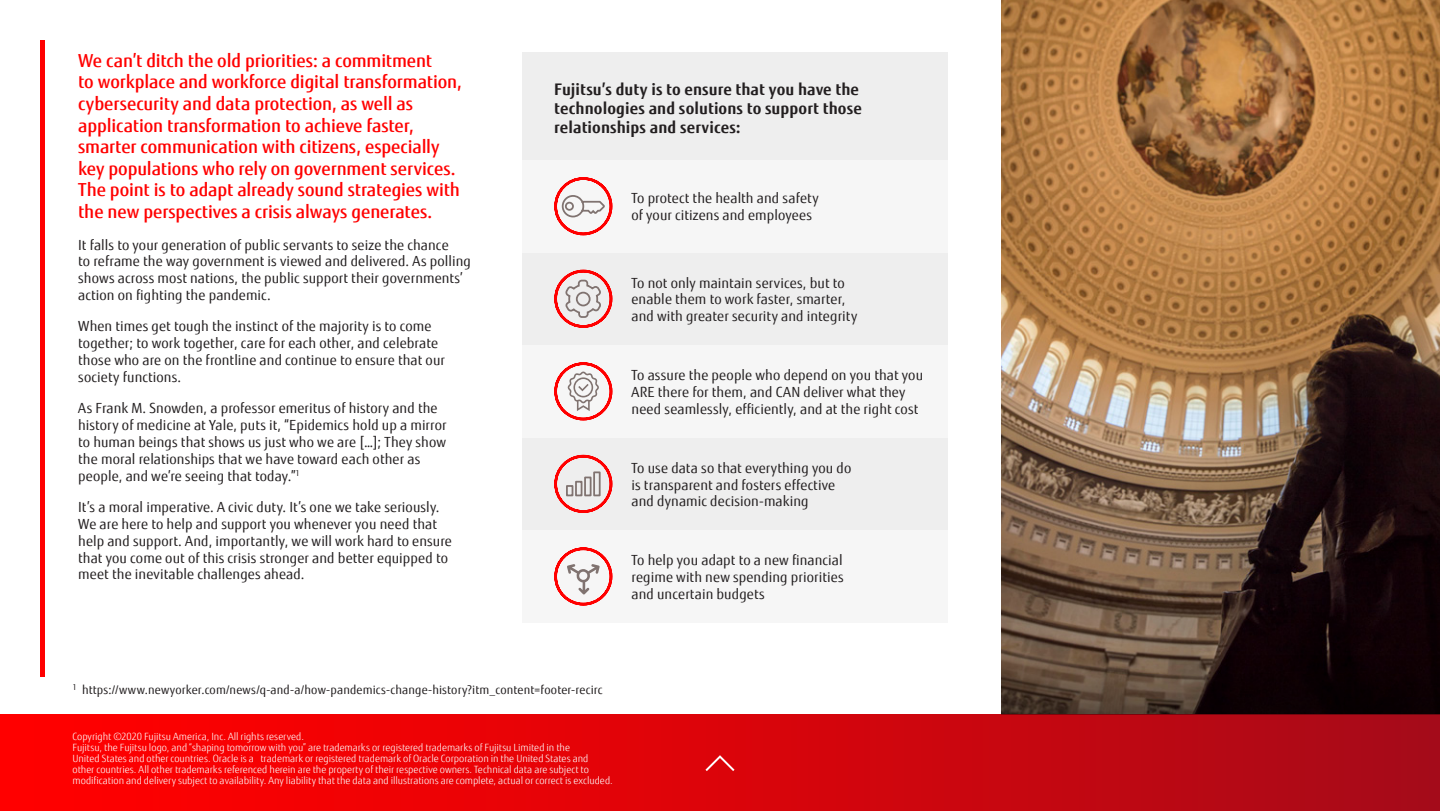
<style>
.page{position:relative;width:1440px;height:811px;background:#fff}
.page>*{position:absolute;margin:0;border:0;box-sizing:border-box;transform-origin:0 0}
.t1{font:500 18px/21.6px "Fujitsu Sans";letter-spacing:-.005em;color:#f00}
.t2{font:700 16px/19.2px "Fujitsu Sans";letter-spacing:.005em;color:#231f20}
.t3{font:14px/16.8px "Fujitsu Sans";letter-spacing:.01em;color:#231f20}
.t4{font:12px "Fujitsu Sans";letter-spacing:.015em;color:#231f20}
.t5{font:300 10px/11px "Fujitsu Sans";letter-spacing:-.005em;color:#fff}
</style>
<div class="page">
<img style="left:1002px;top:0;width:438px;height:624px">
<div style="left:0;top:714px;width:1440px;height:97px;background:linear-gradient(to right,#f00,#a90a18)"></div>
<div style="left:523px;top:52px;width:425px;height:571px;background:#eee"></div>
<div style="left:523px;top:530px;width:425px;height:93px;background:#f6f6f6"></div>
<div style="left:523px;top:345px;width:425px;height:92px;background:#f6f6f6"></div>
<div style="left:523px;top:160px;width:425px;height:92px;background:#f6f6f6"></div>
<svg style="left:554px;top:177px;width:59px;height:59px"></svg>
<svg style="left:554px;top:269px;width:59px;height:59px"></svg>
<svg style="left:554px;top:454px;width:59px;height:59px"></svg>
<div style="left:566px;top:485px;width:7px;height:11px;border:2px solid #807370"></div>
<div style="left:575px;top:481px;width:7px;height:15px;border:2px solid #807370"></div>
<div style="left:584px;top:476px;width:8px;height:20px;border:2px solid #807370"></div>
<div style="left:593px;top:471px;width:8px;height:25px;border:2px solid #807370"></div>
<svg style="left:554px;top:362px;width:59px;height:59px"></svg>
<svg style="left:554px;top:547px;width:59px;height:59px"></svg>
<hr style="left:41px;top:41px;width:4px;height:635px;background:#f00">
<svg style="left:703px;top:754px;width:34px;height:19px"></svg>
<svg style="left:1002px;top:624px;width:438px;height:90px;background:#372721"></svg>
<p class="t1" style="left:78px;top:49px;width:385px">We can’t ditch the old priorities: a commitment<br>to workplace and workforce digital transformation, cybersecurity and data protection, as well as application transformation to achieve faster, smarter communication with citizens, especially key populations who rely on government services.<br>The point is to adapt already sound strategies with the new perspectives a crisis always generates.</p>
<p class="t3" style="left:78px;top:236px;width:394px">It falls to your generation of public servants to seize the chance<br>to reframe the way government is viewed and delivered. As polling shows across most nations, the public support their governments’ action on fighting the pandemic.</p>
<p class="t3" style="left:78px;top:318px;width:368px">When times get tough the instinct of the majority is to come together; to work together, care for each other, and celebrate those who are on the frontline and continue to ensure that our society functions.</p>
<p class="t3" style="left:78px;top:400px;width:370px">As Frank M. Snowden, a professor emeritus of history and the history of medicine at Yale, puts it, “Epidemics hold up a mirror to human beings that shows us just who we are […]; They show the moral relationships that we have toward each other as people, and we’re seeing that today.”<sup>1</sup></p>
<p class="t3" style="left:78px;top:499px;width:375px">It’s a moral imperative. A civic duty. It’s one we take seriously.<br>We are here to help and support you whenever you need that help and support. And, importantly, we will work hard to ensure that you come out of this crisis stronger and better equipped to meet the inevitable challenges ahead.</p>
<p class="t2" style="left:554px;top:79px;width:309px">Fujitsu’s duty is to ensure that you have the technologies and solutions to support those relationships and services:</p>
<p class="t3" style="left:632px;top:190px;width:189px">To protect the health and safety of your citizens and employees</p>
<p class="t3" style="left:632px;top:274px;width:227px">To not only maintain services, but to enable them to work faster, smarter, and with greater security and integrity</p>
<p class="t3" style="left:632px;top:367px;width:293px">To assure the people who depend on you that you<br>ARE there for them, and CAN deliver what they need seamlessly, efficiently, and at the right cost</p>
<p class="t3" style="left:632px;top:459px;width:221px">To use data so that everything you do is transparent and fosters effective and dynamic decision-making</p>
<p class="t3" style="left:632px;top:552px;width:214px;text-align:justify">To help you adapt to a new financial regime with new spending priorities and uncertain budgets</p>
<p class="t4" style="left:73px;top:682px;width:532px"><sup>1</sup> https://www.newyorker.com/news/q-and-a/how-pandemics-change-history?itm_content=footer-recirc</p>
<p class="t5" style="left:73px;top:731px;width:542px">Copyright ©2020 Fujitsu America, Inc. All rights reserved.<br>Fujitsu, the Fujitsu logo, and “shaping tomorrow with you” are trademarks or registered trademarks of Fujitsu Limited in the<br>United States and other countries. Oracle is a trademark or registered trademark of Oracle Corporation in the United States and<br>other countries. All other trademarks referenced herein are the property of their respective owners. Technical data are subject to modification and delivery subject to availability. Any liability that the data and illustrations are complete, actual or correct is excluded.</p>
</div>
